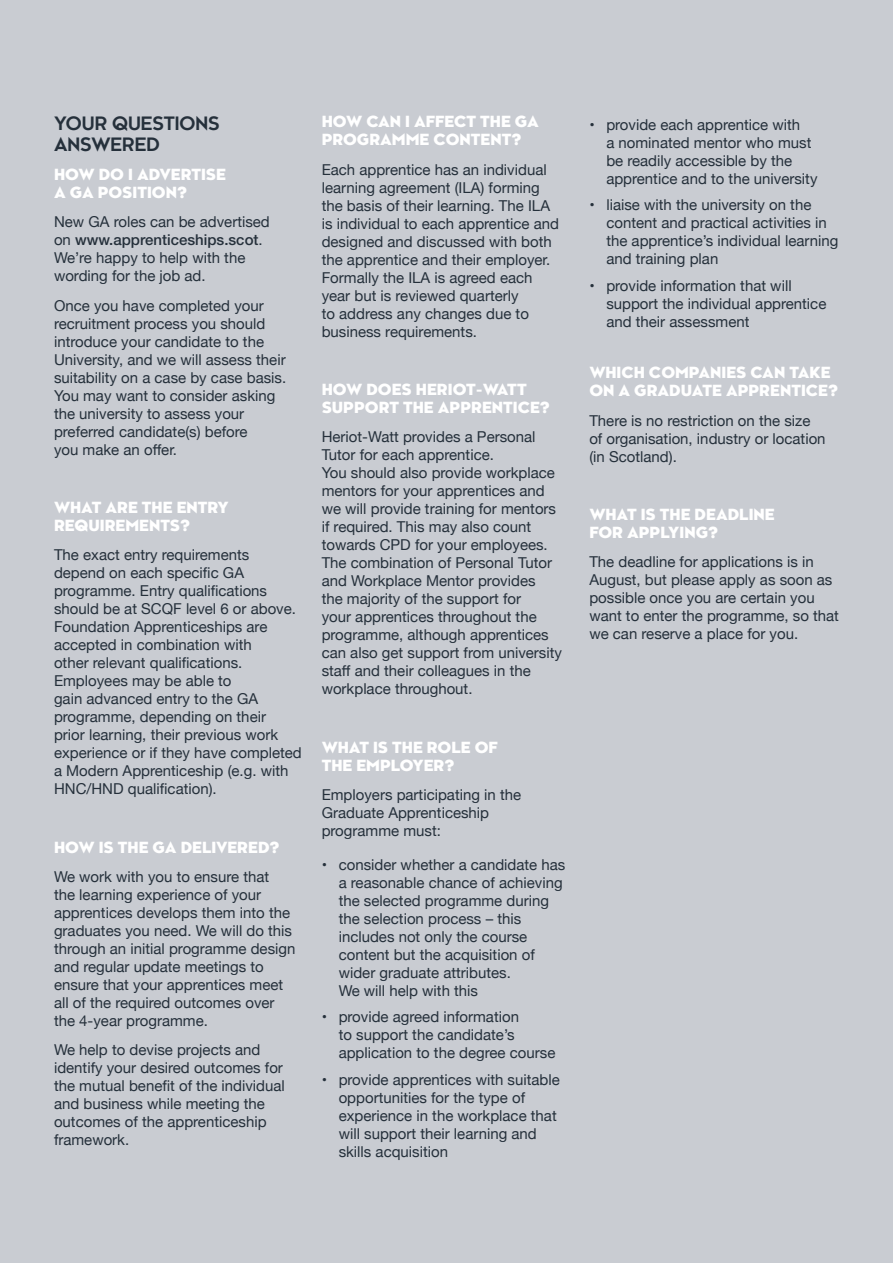
<style>
.page{position:relative;width:893px;height:1263px;background:#c9ccd2}
.page>*{position:absolute;margin:0;border:0;box-sizing:border-box;transform-origin:0 0}
.t1{font:700 18px/21px "Kessel 105";color:#25303b}
.t2{font:15px/18px "Helvetica Neue";color:#25303b}
.t3{font:800 15px/18px "Kessel 105";color:#fff}
.t4{font:500 15px "Helvetica Neue LT Std";color:#25303b}
.s1{font-family:"Helvetica Neue";font-weight:400}
</style>
<div class="page">
<p class="t1" style="left:54px;top:113px;width:167px">YOUR QUESTIONS<br>ANSWERED</p>
<p class="t3" style="left:54px;top:166px;width:174px">HOW DO I ADVERTISE<br>A GA POSITION?</p>
<p class="t2" style="left:54px;top:214px;width:217px">New GA roles can be advertised</p>
<p class="t4" style="left:54px;top:231px;width:210px"><span class="s1">on</span> www.apprenticeships.scot<span class="s1">.</span></p>
<p class="t2" style="left:54px;top:250px;width:193px">We’re happy to help with the wording for the job ad.</p>
<p class="t2" style="left:54px;top:297px;width:234px">Once you have completed your recruitment process you should introduce your candidate to the<br>University, and we will assess their suitability on a case by case basis.<br>You may want to consider asking the university to assess your preferred candidate(s) before<br>you make an offer.</p>
<p class="t3" style="left:54px;top:499px;width:176px">WHAT ARE THE ENTRY<br>REQUIREMENTS?</p>
<p class="t2" style="left:54px;top:547px;width:249px">The exact entry requirements depend on each specific GA programme. Entry qualifications should be at SCQF level 6 or above.<br>Foundation Apprenticeships are accepted in combination with<br>other relevant qualifications.<br>Employees may be able to<br>gain advanced entry to the GA programme, depending on their<br>prior learning, their previous work experience or if they have completed a Modern Apprenticeship (e.g. with<br>HNC/HND qualification).</p>
<p class="t3" style="left:54px;top:839px;width:227px">HOW IS THE GA DELIVERED?</p>
<p class="t2" style="left:54px;top:869px;width:243px">We work with you to ensure that<br>the learning experience of your apprentices develops them into the graduates you need. We will do this through an initial programme design and regular update meetings to ensure that your apprentices meet all of the required outcomes over the 4-year programme.</p>
<p class="t2" style="left:54px;top:1042px;width:232px">We help to devise projects and identify your desired outcomes for the mutual benefit of the individual and business while meeting the outcomes of the apprenticeship framework.</p>
<p class="t3" style="left:322px;top:113px;width:219px">HOW CAN I AFFECT THE GA<br>PROGRAMME CONTENT?</p>
<p class="t2" style="left:322px;top:161px;width:239px">Each apprentice has an individual learning agreement (ILA) forming the basis of their learning. The ILA is individual to each apprentice and designed and discussed with both the apprentice and their employer.<br>Formally the ILA is agreed each year but is reviewed quarterly<br>to address any changes due to business requirements.</p>
<p class="t3" style="left:322px;top:381px;width:230px">HOW DOES HERIOT-WATT<br>SUPPORT THE APPRENTICE?</p>
<p class="t2" style="left:322px;top:429px;width:242px">Heriot-Watt provides a Personal<br>Tutor for each apprentice.<br>You should also provide workplace mentors for your apprentices and we will provide training for mentors if required. This may also count towards CPD for your employees.<br>The combination of Personal Tutor and Workplace Mentor provides<br>the majority of the support for<br>your apprentices throughout the programme, although apprentices can also get support from university staff and their colleagues in the workplace throughout.</p>
<p class="t3" style="left:322px;top:739px;width:178px">WHAT IS THE ROLE OF<br>THE EMPLOYER?</p>
<p class="t2" style="left:322px;top:787px;width:201px">Employers participating in the<br>Graduate Apprenticeship programme must:</p>
<p class="t2" style="left:339px;top:856px;width:228px;text-indent:-17px">• consider whether a candidate has a reasonable chance of achieving the selected programme during the selection process – this includes not only the course content but the acquisition of wider graduate attributes.<br>We will help with this</p>
<p class="t2" style="left:339px;top:1009px;width:218px;text-indent:-17px">• provide agreed information<br>to support the candidate’s application to the degree course</p>
<p class="t2" style="left:339px;top:1071px;width:223px;text-indent:-17px">• provide apprentices with suitable opportunities for the type of experience in the workplace that will support their learning and skills acquisition</p>
<p class="t2" style="left:606px;top:116px;width:213px;text-indent:-17px">• provide each apprentice with<br>a nominated mentor who must be readily accessible by the apprentice and to the university</p>
<p class="t2" style="left:606px;top:197px;width:233px;text-indent:-17px">• liaise with the university on the content and practical activities in the apprentice’s individual learning and training plan</p>
<p class="t2" style="left:606px;top:277px;width:222px;text-indent:-17px">• provide information that will support the individual apprentice and their assessment</p>
<p class="t3" style="left:589px;top:364px;width:250px">WHICH COMPANIES CAN TAKE<br>ON A GRADUATE APPRENTICE?</p>
<p class="t2" style="left:589px;top:412px;width:238px">There is no restriction on the size of organisation, industry or location (in Scotland).</p>
<p class="t3" style="left:589px;top:506px;width:187px">WHAT IS THE DEADLINE<br>FOR APPLYING?</p>
<p class="t2" style="left:589px;top:554px;width:251px">The deadline for applications is in August, but please apply as soon as possible once you are certain you want to enter the programme, so that we can reserve a place for you.</p>
</div>
